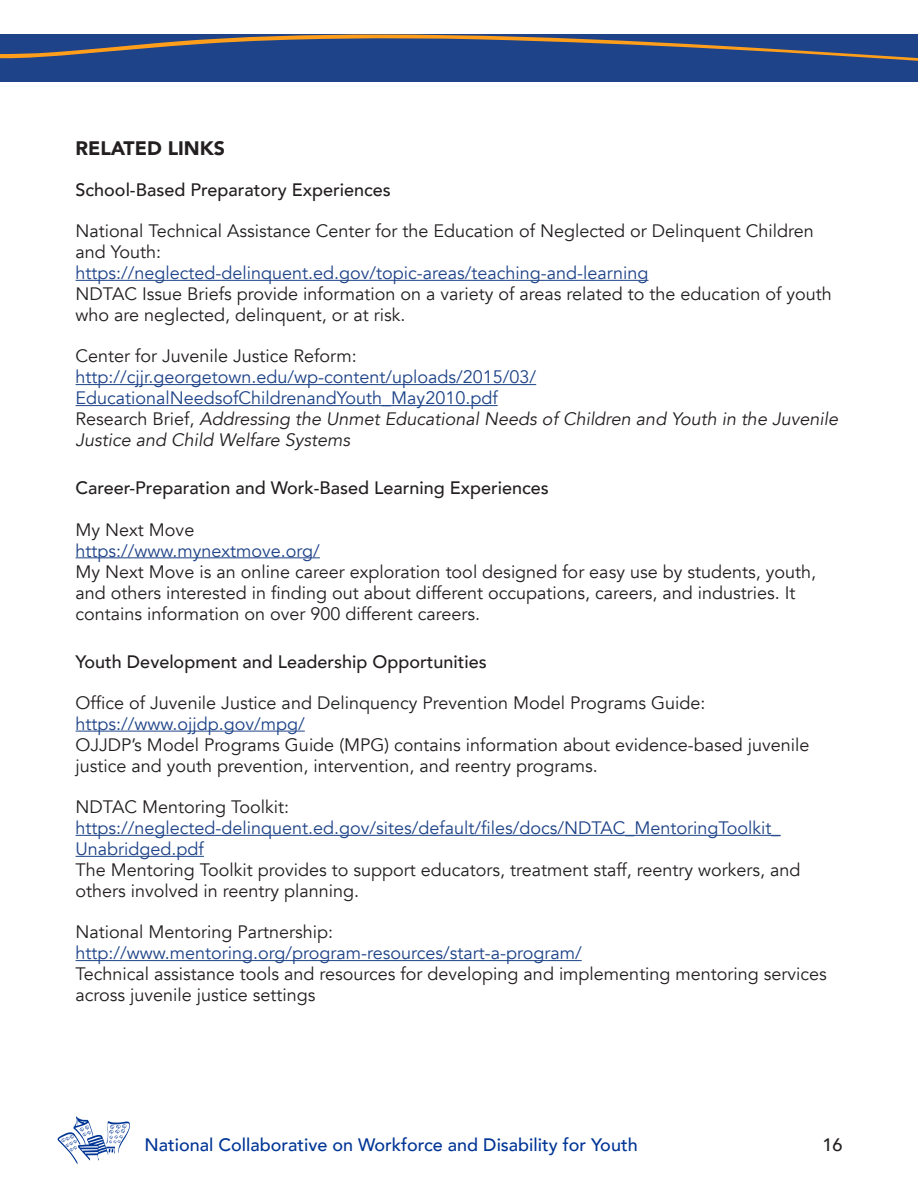
<style>
.page{position:relative;width:918px;height:1188px;background:#fff}
.page>*{position:absolute;margin:0;border:0;box-sizing:border-box;transform-origin:0 0}
.H2_Related_Links{font:900 19.5px "Avenir";color:#231f20}
.Text_Related_Links{font:18px/21px "Avenir";color:#231f20}
.Text_Related_Links-2{font:18px/21px "Avenir";color:#1e4388}
.H3_after_H2{font:500 18px "Avenir";color:#231f20}
.Text_Related_Links-3{font:italic 18px/21px "Avenir";color:#231f20}
.t1{font:500 18px "Avenir";color:#003595}
.s1{font-style:normal}
</style>
<div class="page">
<svg style="left:0;top:35px;width:918px;height:47px;background:#2e497f"></svg>
<svg style="left:58px;top:1116px;width:72px;height:48px"></svg>
<hr style="left:76px;top:280px;width:572px;height:1px;background:#1e4388">
<hr style="left:76px;top:384px;width:460px;height:1px;background:#1e4388">
<hr style="left:76px;top:405px;width:422px;height:1px;background:#1e4388">
<hr style="left:76px;top:557px;width:244px;height:1px;background:#1e4388">
<hr style="left:76px;top:731px;width:229px;height:1px;background:#1e4388">
<hr style="left:76px;top:835px;width:705px;height:1px;background:#1e4388">
<hr style="left:76px;top:856px;width:128px;height:1px;background:#1e4388">
<hr style="left:76px;top:960px;width:506px;height:1px;background:#1e4388">
<h2 class="H2_Related_Links" style="left:76px;top:131px;width:151px">RELATED LINKS</h2>
<h3 class="H3_after_H2" style="left:76px;top:174px;width:317px">School-Based Preparatory Experiences</h3>
<h4 class="Text_Related_Links" style="left:76px;top:221px;width:740px">National Technical Assistance Center for the Education of Neglected or Delinquent Children and Youth:</h4>
<p class="Text_Related_Links-2" style="left:76px;top:263px;width:574px">https://neglected-delinquent.ed.gov/topic-areas/teaching-and-learning</p>
<p class="Text_Related_Links" style="left:76px;top:284px;width:758px">NDTAC Issue Briefs provide information on a variety of areas related to the education of youth who are neglected, delinquent, or at risk.</p>
<h4 class="Text_Related_Links" style="left:76px;top:346px;width:283px">Center for Juvenile Justice Reform:</h4>
<p class="Text_Related_Links-2" style="left:76px;top:367px;width:462px">http://cjjr.georgetown.edu/wp-content/uploads/2015/03/<br>EducationalNeedsofChildrenandYouth_May2010.pdf</p>
<p class="Text_Related_Links-3" style="left:76px;top:409px;width:764px"><span class="s1">Research Brief,</span> Addressing the Unmet Educational Needs of Children and Youth in the Juvenile<br>Justice and Child Welfare Systems</p>
<h3 class="H3_after_H2" style="left:76px;top:472px;width:475px">Career-Preparation and Work-Based Learning Experiences</h3>
<h4 class="Text_Related_Links" style="left:76px;top:519px;width:120px">My Next Move</h4>
<p class="Text_Related_Links-2" style="left:76px;top:540px;width:246px">https://www.mynextmove.org/</p>
<p class="Text_Related_Links" style="left:76px;top:561px;width:742px">My Next Move is an online career exploration tool designed for easy use by students, youth, and others interested in finding out about different occupations, careers, and industries. It contains information on over 900 different careers.</p>
<h3 class="H3_after_H2" style="left:76px;top:646px;width:413px">Youth Development and Leadership Opportunities</h3>
<h4 class="Text_Related_Links" style="left:76px;top:692px;width:631px">Office of Juvenile Justice and Delinquency Prevention Model Programs Guide:</h4>
<p class="Text_Related_Links-2" style="left:76px;top:713px;width:231px">https://www.ojjdp.gov/mpg/</p>
<p class="Text_Related_Links" style="left:76px;top:735px;width:735px">OJJDP’s Model Programs Guide (MPG) contains information about evidence-based juvenile justice and youth prevention, intervention, and reentry programs.</p>
<h4 class="Text_Related_Links" style="left:76px;top:797px;width:215px">NDTAC Mentoring Toolkit:</h4>
<p class="Text_Related_Links-2" style="left:76px;top:818px;width:706px">https://neglected-delinquent.ed.gov/sites/default/files/docs/NDTAC_MentoringToolkit_<br>Unabridged.pdf</p>
<p class="Text_Related_Links" style="left:76px;top:860px;width:726px">The Mentoring Toolkit provides to support educators, treatment staff, reentry workers, and others involved in reentry planning.</p>
<h4 class="Text_Related_Links" style="left:76px;top:922px;width:259px">National Mentoring Partnership:</h4>
<p class="Text_Related_Links-2" style="left:76px;top:943px;width:508px">http://www.mentoring.org/program-resources/start-a-program/</p>
<p class="Text_Related_Links" style="left:76px;top:964px;width:753px">Technical assistance tools and resources for developing and implementing mentoring services across juvenile justice settings</p>
<p class="t1" style="left:144px;top:1129px;width:495px">National Collaborative on Workforce and Disability for Youth</p>
<p class="H3_after_H2" style="left:823px;top:1129px;width:22px">16</p>
</div>
